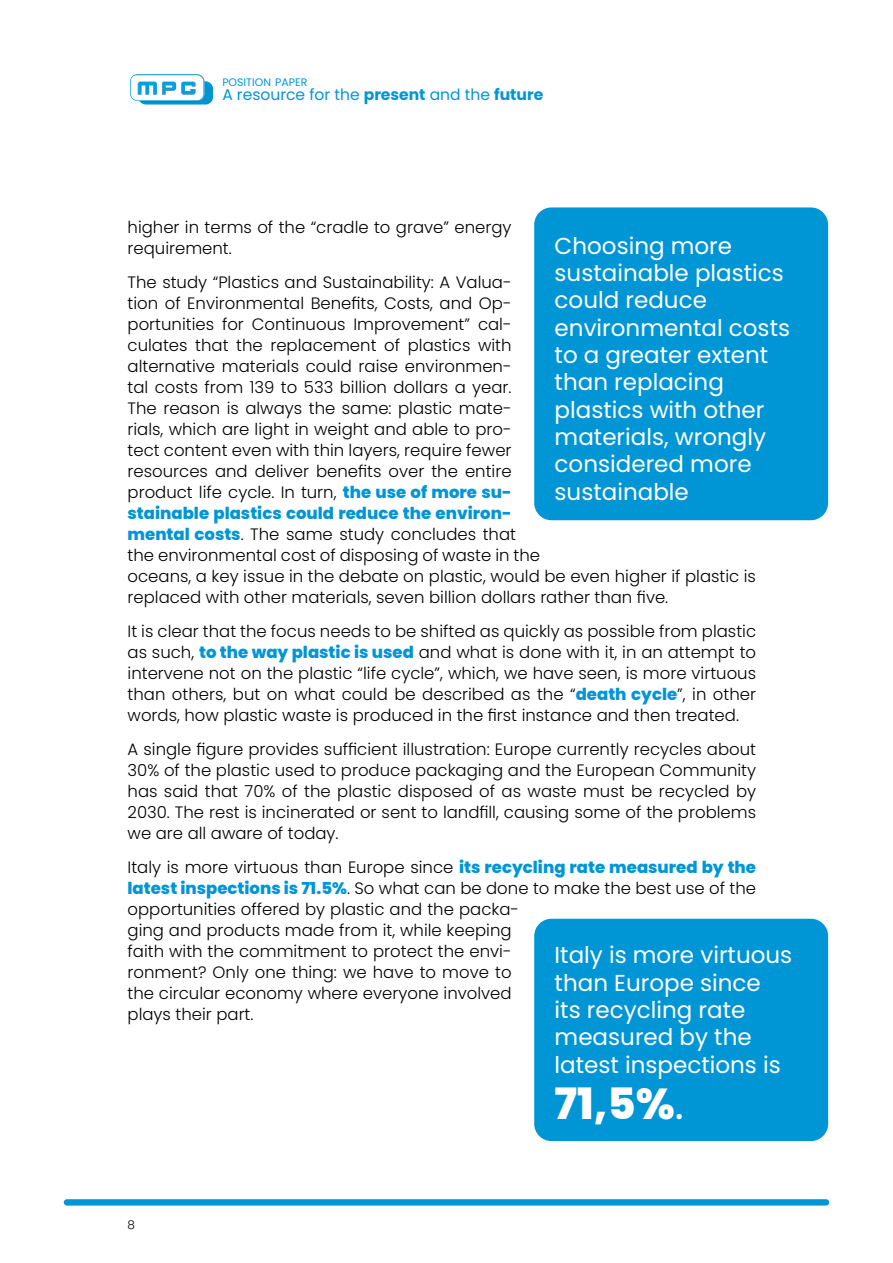
<style>
.page{position:relative;width:893px;height:1263px;background:#fff}
.page>*{position:absolute;margin:0;border:0;box-sizing:border-box;transform-origin:0 0}
.t1{font:800 43.2px "Poppins";color:#fff}
.t2{font:23.1px/27.3px "Poppins";color:#fff}
.t3{font:300 16.5px/21px "Poppins";color:#000}
.t4{font:15.6px "Poppins";color:#0096d6}
.t5{font:300 12px "Poppins";color:#000}
.t6{font:10.8px "Poppins";color:#0096d6}
.s1{font-weight:700}
.s2{font-weight:800;color:#0096d6}
.s3{font-weight:400}
</style>
<div class="page">
<svg style="left:130px;top:74px;width:75px;height:27px"></svg>
<div style="left:131px;top:75px;width:73px;height:25px;background:#fff;border-radius:7px"></div>
<svg style="left:132px;top:75px;width:81px;height:29px"></svg>
<div style="left:64px;top:1199px;width:765px;height:6px;background:#0096d6;border-radius:3px"></div>
<div style="left:534px;top:919px;width:294px;height:222px;background:#0096d6;border-radius:17px"></div>
<div style="left:534px;top:207px;width:294px;height:313px;background:#0096d6;border-radius:17px"></div>
<p class="t6" style="left:222px;top:76px;width:86px">POSITION PAPER</p>
<p class="t4" style="left:222px;top:86px;width:322px">A resource for the <span class="s1">present</span> and the <span class="s1">future</span></p>
<p class="t3" style="left:128px;top:217px;width:386px">higher in terms of the “cradle to grave” energy requirement.</p>
<p class="t3" style="left:128px;top:272px;width:630px">The study “Plastics and Sustainability: A Valua-<br>tion of Environmental Benefits, Costs, and Op-<br>portunities for Continuous Improvement” cal-<br>culates that the replacement of plastics with<br>alternative materials could raise environmen-<br>tal costs from 139 to 533 billion dollars a year.<br>The reason is always the same: plastic mate-<br>rials, which are light in weight and able to pro-<br>tect content even with thin layers, require fewer<br>resources and deliver benefits over the entire<br>product life cycle. In turn, <span class="s2">the use of more su-<br>stainable plastics could reduce the environ-<br>mental costs</span>. The same study concludes that<br>the environmental cost of disposing of waste in the<br>oceans, a key issue in the debate on plastic, would be even higher if plastic is replaced with other materials, seven billion dollars rather than five.</p>
<p class="t3" style="left:128px;top:621px;width:630px;text-align:justify">It is clear that the focus needs to be shifted as quickly as possible from plastic as such, <span class="s2">to the way plastic is used</span> and what is done with it, in an attempt to intervene not on the plastic “life cycle”, which, we have seen, is more virtuous than others, but on what could be described as the “<span class="s2">death cycle</span>”, in other words, how plastic waste is produced in the first instance and then treated.</p>
<p class="t3" style="left:128px;top:738px;width:630px;text-align:justify">A single figure provides sufficient illustration: Europe currently recycles about 30% of the plastic used to produce packaging and the European Community has said that 70% of the plastic disposed of as waste must be recycled by 2030. The rest is incinerated or sent to landfill, causing some of the problems we are all aware of today.</p>
<p class="t3" style="left:128px;top:856px;width:630px">Italy is more virtuous than Europe since <span class="s2">its recycling rate measured by the latest inspections is 71.5%</span>. So what can be done to make the best use of the opportunities offered by plastic and the packa-<br>ging and products made from it, while keeping<br>faith with the commitment to protect the envi-<br>ronment? Only one thing: we have to move to<br>the circular economy where everyone involved<br>plays their part.</p>
<h2 class="t2" style="left:555px;top:232px;width:237px">Choosing more sustainable plastics could reduce environmental costs to a greater extent than replacing plastics with other materials, wrongly considered more sustainable</h2>
<h2 class="t2" style="left:555px;top:942px;width:239px">Italy is more virtuous than Europe since its recycling rate measured by the latest inspections is</h2>
<h1 class="t1" style="left:555px;top:1079px;width:131px">71,5%<span class="s3">.</span></h1>
<p class="t5" style="left:128px;top:1218px;width:9px">8</p>
</div>
